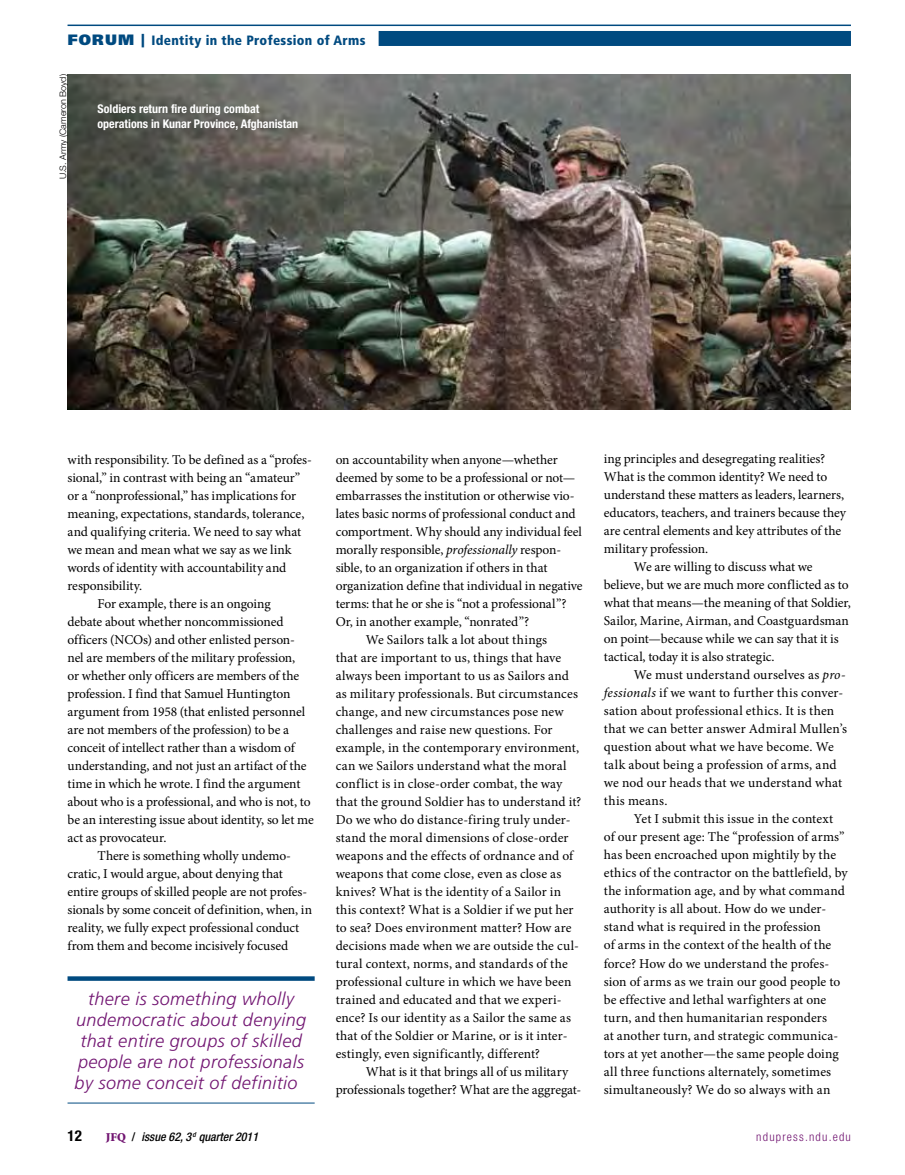
<style>
.page{position:relative;width:905px;height:1175px;background:#fff}
.page>*{position:absolute;margin:0;border:0;box-sizing:border-box;transform-origin:0 0}
.QUOTE__BLUE_Pull-Quo{font:italic 300 18px/21px "Frutiger LT Std";letter-spacing:.02em;color:#711471;text-align:center}
.t1{font:700 condensed 15px "Helvetica Neue LT Std";color:#000}
.BODY__Text{font:13.5px/18px "Minion Pro";color:#000}
.t2{font:900 condensed 13.5px "Frutiger LT Std";letter-spacing:.025em;color:#004a80}
.PHOTO__Caption_White{font:700 condensed 12px/15px "Helvetica Neue LT Std";color:#fff}
.t3{font:italic 500 condensed 12px "Helvetica Neue LT Std";color:#000}
.t4{font:300 condensed 12px "Helvetica Neue LT Std";letter-spacing:.1em;color:#711471}
.PHOTO__Credit{font:300 9px "Helvetica Neue LT Std";color:#000}
.s1{font-stretch:normal;font-size:15px}
.s2{font-stretch:normal}
.s3{font-style:italic}
.s4{font-family:"Minion Std";font-weight:900;font-style:normal;font-stretch:normal;color:#711471}
.s5{font-style:normal}
</style>
<div class="page">
<div style="left:378px;top:31px;width:472px;height:15px;background:#004a80"></div>
<hr style="left:68px;top:25px;width:782px;height:1px;background:#004a80">
<img style="left:68px;top:74px;width:782px;height:336px">
<svg style="left:68px;top:976px;width:247px;height:4px"></svg>
<hr style="left:68px;top:1102px;width:247px;height:1px;background:#004a80">
<p class="t2" style="left:68px;top:32px;width:299px"><span class="s1">FORUM</span> <span class="s2">|</span> Identity in the Profession of Arms</p>
<p class="PHOTO__Credit" style="left:57px;top:179px;width:106px;rotate:-90deg">U.S. Army (Cameron Boyd)</p>
<p class="PHOTO__Caption_White" style="left:98px;top:101px;width:202px">Soldiers return fire during combat operations in Kunar Province, Afghanistan</p>
<p class="BODY__Text" style="left:68px;top:450px;width:246px">with responsibility. To be defined as a “profes&shy;sional,” in contrast with being an “amateur” or a “nonprofessional,” has implications for meaning, expectations, standards, tolerance, and qualifying criteria. We need to say what we mean and mean what we say as we link words of identity with accountability and responsibility.</p>
<p class="BODY__Text" style="left:68px;top:594px;width:248px;text-indent:30px">For example, there is an ongoing<br>debate about whether noncommissioned officers (NCOs) and other enlisted person&shy;nel are members of the military profession,<br>or whether only officers are members of the profession. I find that Samuel Huntington argument from 1958 (that enlisted personnel are not members of the profession) to be a conceit of intellect rather than a wisdom of understanding, and not just an artifact of the time in which he wrote. I find the argument about who is a professional, and who is not, to be an interesting issue about identity, so let me act as provocateur.</p>
<p class="BODY__Text" style="left:68px;top:846px;width:246px;text-indent:30px">There is something wholly undemo&shy;cratic, I would argue, about denying that entire groups of skilled people are not profes&shy;sionals by some conceit of definition, when, in reality, we fully expect professional conduct from them and become incisively focused</p>
<p class="QUOTE__BLUE_Pull-Quo" style="left:75px;top:988px;width:233px">there is something wholly undemocratic about denying that entire groups of skilled people are not professionals by some conceit of definitio</p>
<p class="BODY__Text" style="left:336px;top:450px;width:248px">on accountability when anyone—whether deemed by some to be a professional or not— embarrasses the institution or otherwise vio&shy;lates basic norms of professional conduct and comportment. Why should any individual feel morally responsible, <span class="s3">professionally</span> respon&shy;sible, to an organization if others in that organization define that individual in negative terms: that he or she is “not a professional”?<br>Or, in another example, “nonrated”?</p>
<p class="BODY__Text" style="left:336px;top:630px;width:247px;text-indent:30px">We Sailors talk a lot about things<br>that are important to us, things that have always been important to us as Sailors and as military professionals. But circumstances change, and new circumstances pose new challenges and raise new questions. For example, in the contemporary environment, can we Sailors understand what the moral conflict is in close-order combat, the way that the ground Soldier has to understand it?<br>Do we who do distance-firing truly under&shy;stand the moral dimensions of close-order weapons and the effects of ordnance and of weapons that come close, even as close as knives? What is the identity of a Sailor in this context? What is a Soldier if we put her to sea? Does environment matter? How are decisions made when we are outside the cul&shy;tural context, norms, and standards of the professional culture in which we have been trained and educated and that we experi&shy;ence? Is our identity as a Sailor the same as that of the Soldier or Marine, or is it inter&shy;estingly, even significantly, different?</p>
<p class="BODY__Text" style="left:336px;top:1062px;width:247px;text-indent:30px">What is it that brings all of us military professionals together? What are the aggregat-</p>
<p class="BODY__Text" style="left:603px;top:450px;width:244px">ing principles and desegregating realities?<br>What is the common identity? We need to understand these matters as leaders, learners, educators, teachers, and trainers because they are central elements and key attributes of the military profession.</p>
<p class="BODY__Text" style="left:603px;top:558px;width:248px;text-indent:30px">We are willing to discuss what we believe, but we are much more conflicted as to what that means—the meaning of that Soldier, Sailor, Marine, Airman, and Coastguardsman on point—because while we can say that it is tactical, today it is also strategic.</p>
<p class="BODY__Text" style="left:603px;top:666px;width:245px;text-indent:30px">We must understand ourselves as <span class="s3">pro&shy;fessionals</span> if we want to further this conver&shy;sation about professional ethics. It is then that we can better answer Admiral Mullen’s question about what we have become. We talk about being a profession of arms, and we nod our heads that we understand what this means.</p>
<p class="BODY__Text" style="left:603px;top:810px;width:245px;text-indent:30px">Yet I submit this issue in the context<br>of our present age: The “profession of arms” has been encroached upon mightily by the ethics of the contractor on the battlefield, by the information age, and by what command authority is all about. How do we under&shy;stand what is required in the profession<br>of arms in the context of the health of the force? How do we understand the profes&shy;sion of arms as we train our good people to be effective and lethal warfighters at one turn, and then humanitarian responders<br>at another turn, and strategic communica&shy;tors at yet another—the same people doing all three functions alternately, sometimes simultaneously? We do so always with an</p>
<p class="t1" style="left:68px;top:1126px;width:16px">12</p>
<p class="t3" style="left:106px;top:1129px;width:154px"><span class="s4">JFQ</span> <span class="s5">/</span> issue 62, 3 <sup>d</sup> quarter 2011</p>
<p class="t4" style="left:756px;top:1129px;width:96px">ndupress.ndu.edu</p>
</div>
